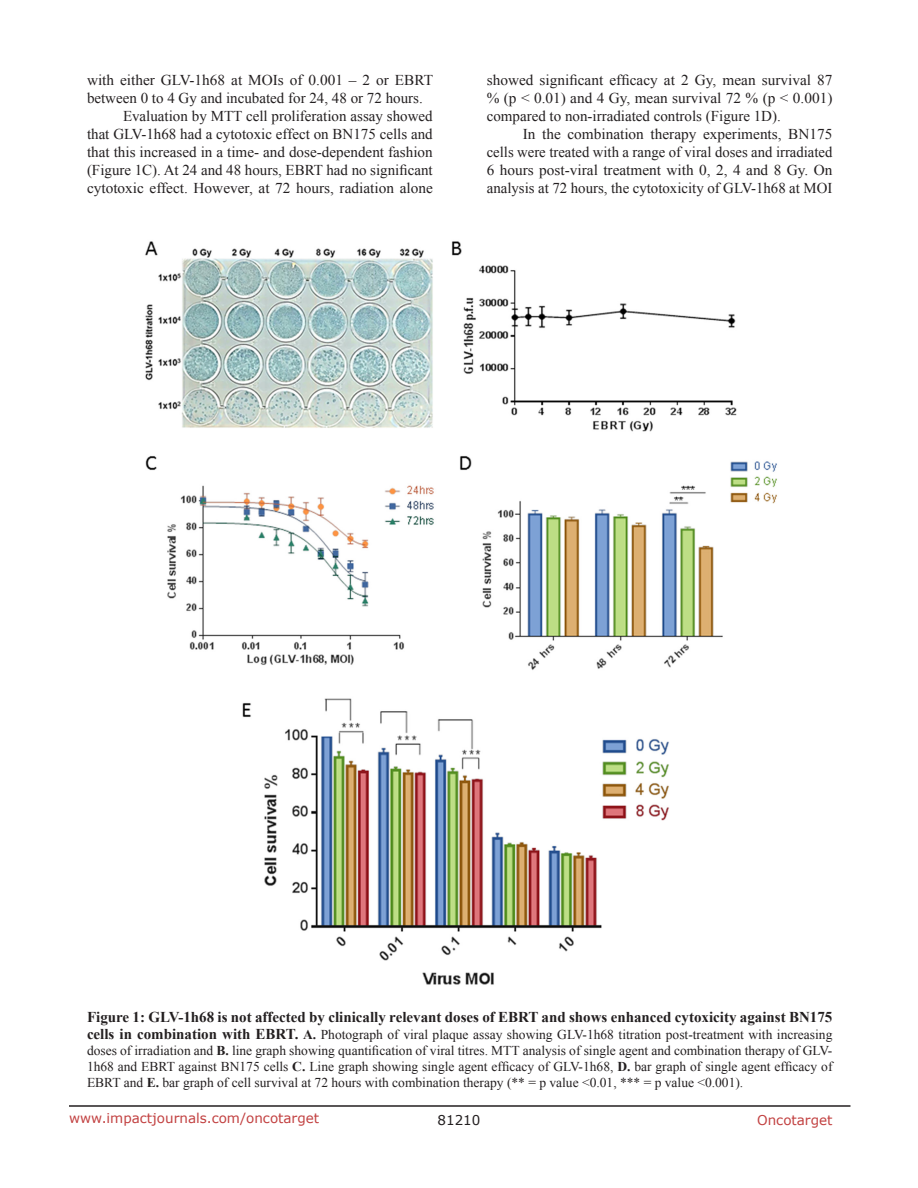
<style>
.page{position:relative;width:918px;height:1188px;background:#fff}
.page>*{position:absolute;margin:0;border:0;box-sizing:border-box;transform-origin:0 0}
.BodyText{font:15px/18px "Times New Roman";color:#231f20;text-align:justify}
.figuretext{font:700 15px "Times New Roman";color:#231f20}
.figuretext-2{font:13.5px/16.2px "Times New Roman";color:#231f20;text-align:justify}
.t1{font:13.5px "Verdana";color:#c24141}
.t2{font:13.5px "Verdana";color:#231f20}
.s1{font-weight:700;font-size:15px}
.s2{font-weight:700}
</style>
<div class="page">
<hr style="left:69px;top:1105px;width:781px;height:2px;background:#231f20">
<img style="left:145px;top:241px;width:632px;height:744px">
<p class="BodyText" style="left:87px;top:71px;width:348px">with either GLV-1h68 at MOIs of 0.001 – 2 or EBRT between 0 to 4 Gy and incubated for 24, 48 or 72 hours.</p>
<p class="BodyText" style="left:87px;top:107px;width:347px;text-indent:36px">Evaluation by MTT cell proliferation assay showed that GLV-1h68 had a cytotoxic effect on BN175 cells and that this increased in a time- and dose-dependent fashion (Figure 1C). At 24 and 48 hours, EBRT had no significant cytotoxic effect. However, at 72 hours, radiation alone</p>
<p class="BodyText" style="left:487px;top:71px;width:347px">showed significant efficacy at 2 Gy, mean survival 87 % (p &lt; 0.01) and 4 Gy, mean survival 72 % (p &lt; 0.001) compared to non-irradiated controls (Figure 1D).</p>
<p class="BodyText" style="left:487px;top:125px;width:347px;text-indent:36px">In the combination therapy experiments, BN175 cells were treated with a range of viral doses and irradiated 6 hours post-viral treatment with 0, 2, 4 and 8 Gy. On analysis at 72 hours, the cytotoxicity of GLV-1h68 at MOI</p>
<p class="figuretext" style="left:87px;top:1007px;width:747px">Figure 1: GLV-1h68 is not affected by clinically relevant doses of EBRT and shows enhanced cytoxicity against BN175</p>
<p class="figuretext-2" style="left:87px;top:1026px;width:747px"><span class="s1">cells in combination with EBRT.</span> <span class="s2">A.</span> Photograph of viral plaque assay showing GLV-1h68 titration post-treatment with increasing doses of irradiation and <span class="s2">B.</span> line graph showing quantification of viral titres. MTT analysis of single agent and combination therapy of GLV-1h68 and EBRT against BN175 cells <span class="s2">C.</span> Line graph showing single agent efficacy of GLV-1h68, <span class="s2">D.</span> bar graph of single agent efficacy of EBRT and <span class="s2">E.</span> bar graph of cell survival at 72 hours with combination therapy (** = p value &lt;0.01, *** = p value &lt;0.001).</p>
<p class="t1" style="left:69px;top:1109px;width:252px">www.impactjournals.com/oncotarget</p>
<p class="t2" style="left:438px;top:1111px;width:44px">81210</p>
<p class="t1" style="left:757px;top:1111px;width:77px">Oncotarget</p>
</div>
